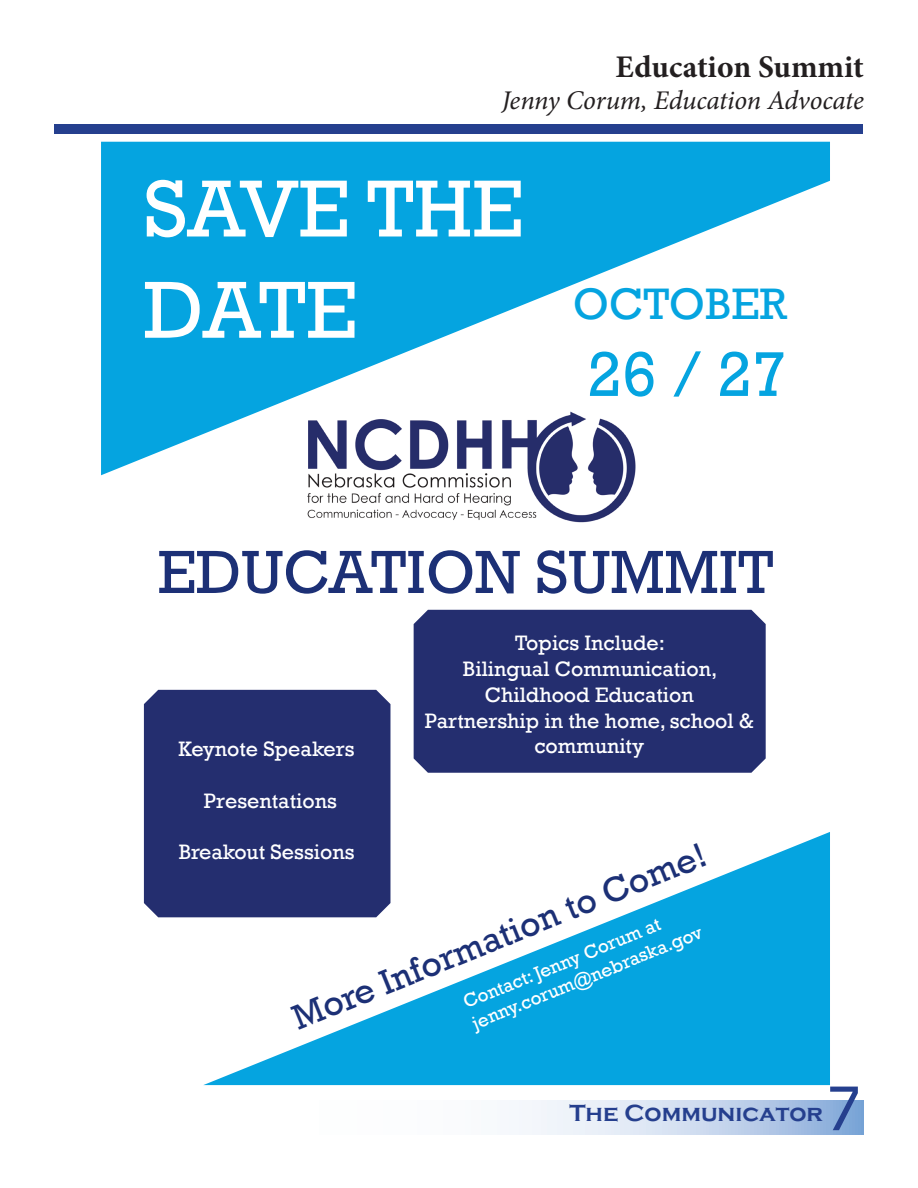
<style>
.page{position:relative;width:918px;height:1188px;background:#fff}
.page>*{position:absolute;margin:0;border:0;box-sizing:border-box;transform-origin:0 0}
.t1{font:82.2px/101.2px "Rockwell";color:#fff}
.t2{font:64.35px "Rockwell";color:#05a4e0}
.t3{font:61.95px "Rockwell";color:#1c3076}
.t4{font:60px "Tahoma";color:#253f8e}
.t5{font:45.3px "Rockwell";color:#05a4e0}
.t6{font:35.7px "Rockwell";color:#1c3076}
.t7{font:700 31.5px "Minion Pro";color:#231f20}
.t8{font:italic 27px "Minion Pro";letter-spacing:-.01em;color:#231f20}
.t9{font:700 24px "Copperplate Gothic";color:#253f8e}
.t10{font:21.45px/25.8px "Rockwell";color:#fff;text-align:center}
.t11{font:19.05px/22.8px "Rockwell";color:#fff}
</style>
<div class="page">
<div style="left:55px;top:124px;width:808px;height:9px;background:#253f8e"></div>
<svg style="left:519px;top:1101px;width:345px;height:33px;background:#c7d7ed"></svg>
<svg style="left:203px;top:832px;width:627px;height:253px;fill:#05a4e0"></svg>
<svg style="left:101px;top:142px;width:729px;height:333px;fill:#05a4e0"></svg>
<img style="left:300px;top:411px;width:336px;height:112px">
<div style="left:144px;top:690px;width:246px;height:227px;background:#242e6f"></div>
<div style="left:414px;top:610px;width:352px;height:163px;background:#242e6f"></div>
<h3 class="t7" style="left:616px;top:45px;width:250px">Education Summit</h3>
<p class="t8" style="left:502px;top:82px;width:364px">Jenny Corum, Education Advocate</p>
<h1 class="t1" style="left:144px;top:160px;width:381px">SAVE THE<br>DATE</h1>
<h3 class="t5" style="left:573px;top:277px;width:216px">OCTOBER</h3>
<h2 class="t2" style="left:587px;top:337px;width:201px">26 / 27</h2>
<h3 class="t3" style="left:158px;top:536px;width:617px">EDUCATION SUMMIT</h3>
<p class="t10" style="left:425px;top:631px;width:330px">Topics Include:<br>Bilingual Communication,<br>Childhood Education<br>Partnership in the home, school &amp; community</p>
<p class="t10" style="left:178px;top:736px;width:178px">Keynote Speakers</p>
<p class="t10" style="left:204px;top:788px;width:134px">Presentations</p>
<p class="t10" style="left:179px;top:839px;width:177px">Breakout Sessions</p>
<h3 class="t6" style="left:286px;top:1000px;width:445px;rotate:-22deg">More Information to Come!</h3>
<p class="t11" style="left:460px;top:992px;width:248px;rotate:-22deg">Contact: Jenny Corum at jenny.corum@nebraska.gov</p>
<h3 class="t4" style="left:827px;top:1068px;width:34px">7</h3>
<p class="t9" style="left:569px;top:1100px;width:255px">The Communicator</p>
</div>
